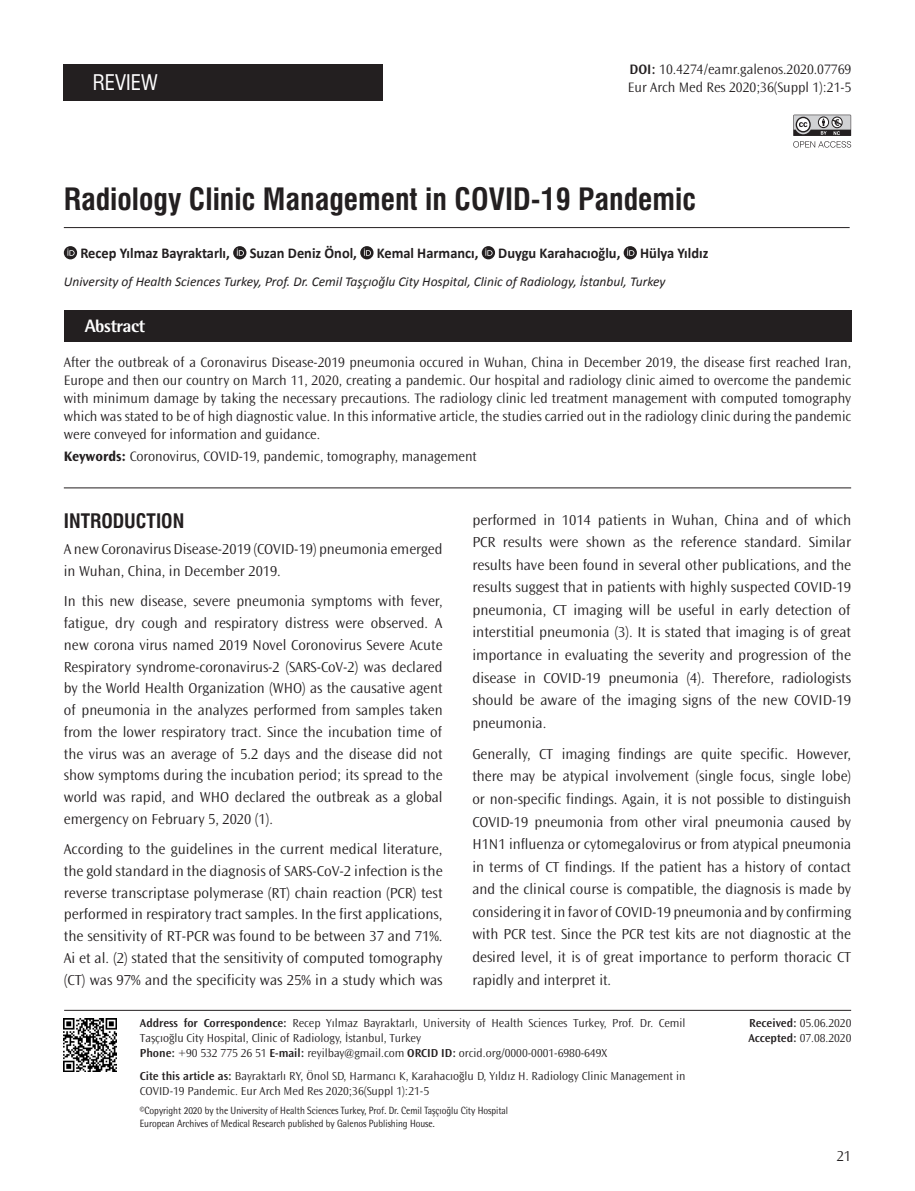
<style>
.page{position:relative;width:915px;height:1191px;background:#fff}
.page>*{position:absolute;margin:0;border:0;box-sizing:border-box;transform-origin:0 0}
.BASLIK{font:30px "Swiss Condensed Bold Tr";color:#231f20}
.BASLIK-2{font:21px "Swiss Condensed Tr";color:#fff}
.ARA_BASLIK{font:19.5px "Swiss Condensed Bold Tr";color:#231f20}
.t1{font:800 18px "Rotis Semi Sans Std";letter-spacing:-.025em;color:#fff}
.YAZI{font:300 15px/22.5px "Ocean Sans Std";color:#231f20;text-align:justify}
.YAZARLAR{font:700 15px "Calibri";color:#231f20;scale:.96 1}
.OZET{font:300 14.25px/18px "Ocean Sans Std";color:#231f20;text-align:justify}
.SAYFA_NO{font:300 14.25px "Ocean Sans Std";color:#231f20}
.KURUM{font:italic 13.5px "Calibri";color:#231f20}
.YAZI-2{font:300 12px/15px "Ocean Sans Std";color:#231f20}
.CİTE_AS{font:300 12px/15px "Ocean Sans Std";color:#231f20}
.t2{font:10.5px "Rotis Semi Sans Std";letter-spacing:-.005em;color:#231f20;scale:.9 1}
.s1{font-weight:600}
.s2{font-weight:700}
</style>
<div class="page">
<div style="left:64px;top:310px;width:786px;height:31px;background:#231f20"></div>
<svg style="left:64px;top:246px;width:13px;height:13px"></svg>
<svg style="left:67px;top:248px;width:8px;height:8px"></svg>
<svg style="left:233px;top:246px;width:13px;height:13px"></svg>
<svg style="left:237px;top:248px;width:7px;height:8px"></svg>
<svg style="left:360px;top:246px;width:13px;height:13px"></svg>
<svg style="left:364px;top:248px;width:7px;height:8px"></svg>
<svg style="left:481px;top:246px;width:14px;height:13px"></svg>
<svg style="left:485px;top:248px;width:7px;height:8px"></svg>
<svg style="left:623px;top:246px;width:13px;height:13px"></svg>
<svg style="left:627px;top:248px;width:7px;height:8px"></svg>
<hr style="left:64px;top:227px;width:785px;height:1px;background:#231f20">
<hr style="left:64px;top:1010px;width:786px;height:1px;background:#231f20">
<hr style="left:64px;top:487px;width:786px;height:1px;background:#231f20">
<svg style="left:793px;top:115px;width:57px;height:33px"></svg>
<div style="left:64px;top:64px;width:319px;height:37px;background:#231f20"></div>
<img style="left:63px;top:1018px;width:54px;height:54px">
<p class="BASLIK-2" style="left:93px;top:70px;width:67px">REVIEW</p>
<p class="OZET" style="left:629px;top:61px;width:223px"><span class="s1">DOI:</span> 10.4274/eamr.galenos.2020.07769</p>
<p class="SAYFA_NO" style="left:627px;top:80px;width:225px">Eur Arch Med Res 2020;36(Suppl 1):21-5</p>
<p class="BASLIK" style="left:64px;top:181px;width:633px">Radiology Clinic Management in COVID-19 Pandemic</p>
<p class="YAZARLAR" style="left:80px;top:244px;width:157px">Recep Yılmaz Bayraktarlı,</p>
<p class="YAZARLAR" style="left:250px;top:244px;width:113px">Suzan Deniz Önol,</p>
<p class="YAZARLAR" style="left:376px;top:244px;width:107px">Kemal Harmancı,</p>
<p class="YAZARLAR" style="left:498px;top:244px;width:129px">Duygu Karahacıoğlu,</p>
<p class="YAZARLAR" style="left:640px;top:244px;width:73px">Hülya Yıldız</p>
<p class="KURUM" style="left:64px;top:273px;width:603px">University of Health Sciences Turkey, Prof. Dr. Cemil Taşçıoğlu City Hospital, Clinic of Radiology, İstanbul, Turkey</p>
<p class="t1" style="left:85px;top:314px;width:62px">Abstract</p>
<p class="OZET" style="left:64px;top:353px;width:788px">After the outbreak of a Coronavirus Disease-2019 pneumonia occured in Wuhan, China in December 2019, the disease first reached Iran, Europe and then our country on March 11, 2020, creating a pandemic. Our hospital and radiology clinic aimed to overcome the pandemic with minimum damage by taking the necessary precautions. The radiology clinic led treatment management with computed tomography which was stated to be of high diagnostic value. In this informative article, the studies carried out in the radiology clinic during the pandemic were conveyed for information and guidance.</p>
<p class="OZET" style="left:64px;top:448px;width:414px"><span class="s2">Keywords:</span> Coronovirus, COVID-19, pandemic, tomography, management</p>
<p class="ARA_BASLIK" style="left:64px;top:509px;width:122px">INTRODUCTION</p>
<p class="YAZI" style="left:64px;top:539px;width:380px;line-height:21.8px">A new Coronavirus Disease-2019 (COVID-19) pneumonia emerged in Wuhan, China, in December 2019.</p>
<p class="YAZI" style="left:64px;top:591px;width:380px;line-height:21.8px">In this new disease, severe pneumonia symptoms with fever, fatigue, dry cough and respiratory distress were observed. A new corona virus named 2019 Novel Coronovirus Severe Acute Respiratory syndrome-coronavirus-2 (SARS-CoV-2) was declared by the World Health Organization (WHO) as the causative agent of pneumonia in the analyzes performed from samples taken from the lower respiratory tract. Since the incubation time of the virus was an average of 5.2 days and the disease did not show symptoms during the incubation period; its spread to the world was rapid, and WHO declared the outbreak as a global emergency on February 5, 2020 (1).</p>
<p class="YAZI" style="left:64px;top:838px;width:380px;line-height:21.8px">According to the guidelines in the current medical literature, the gold standard in the diagnosis of SARS-CoV-2 infection is the reverse transcriptase polymerase (RT) chain reaction (PCR) test performed in respiratory tract samples. In the first applications, the sensitivity of RT-PCR was found to be between 37 and 71%.<br>Ai et al. (2) stated that the sensitivity of computed tomography (CT) was 97% and the specificity was 25% in a study which was</p>
<p class="YAZI" style="left:472px;top:508px;width:380px">performed in 1014 patients in Wuhan, China and of which PCR results were shown as the reference standard. Similar results have been found in several other publications, and the results suggest that in patients with highly suspected COVID-19 pneumonia, CT imaging will be useful in early detection of interstitial pneumonia (3). It is stated that imaging is of great importance in evaluating the severity and progression of the disease in COVID-19 pneumonia (4). Therefore, radiologists should be aware of the imaging signs of the new COVID-19 pneumonia.</p>
<p class="YAZI" style="left:472px;top:743px;width:380px">Generally, CT imaging findings are quite specific. However, there may be atypical involvement (single focus, single lobe) or non-specific findings. Again, it is not possible to distinguish COVID-19 pneumonia from other viral pneumonia caused by H1N1 influenza or cytomegalovirus or from atypical pneumonia in terms of CT findings. If the patient has a history of contact and the clinical course is compatible, the diagnosis is made by considering it in favor of COVID-19 pneumonia and by confirming with PCR test. Since the PCR test kits are not diagnostic at the desired level, it is of great importance to perform thoracic CT rapidly and interpret it.</p>
<p class="YAZI-2" style="left:140px;top:1016px;width:547px"><span class="s1">Address for Correspondence:</span> Recep Yılmaz Bayraktarlı, University of Health Sciences Turkey, Prof. Dr. Cemil<br>Taşçıoğlu City Hospital, Clinic of Radiology, İstanbul, Turkey</p>
<p class="YAZI-2" style="left:140px;top:1046px;width:468px"><span class="s1">Phone:</span> +90 532 775 26 51 <span class="s1">E-mail:</span> reyilbay@gmail.com <span class="s1">ORCID ID:</span> orcid.org/0000-0001-6980-649X</p>
<p class="CİTE_AS" style="left:140px;top:1068px;width:547px"><span class="s1">Cite this article as:</span> Bayraktarlı RY, Önol SD, Harmancı K, Karahacıoğlu D, Yıldız H. Radiology Clinic Management in<br>COVID-19 Pandemic. Eur Arch Med Res 2020;36(Suppl 1):21-5</p>
<p class="t2" style="left:140px;top:1104px;width:410px">©Copyright 2020 by the University of Health Sciences Turkey, Prof. Dr. Cemil Taşçıoğlu City Hospital</p>
<p class="t2" style="left:140px;top:1117px;width:329px">European Archives of Medical Research published by Galenos Publishing House.</p>
<p class="YAZI-2" style="left:749px;top:1016px;width:104px"><span class="s1">Received:</span> 05.06.2020</p>
<p class="YAZI-2" style="left:748px;top:1031px;width:105px"><span class="s1">Accepted:</span> 07.08.2020</p>
<p class="YAZI" style="left:836px;top:1145px;width:16px">21</p>
</div>
